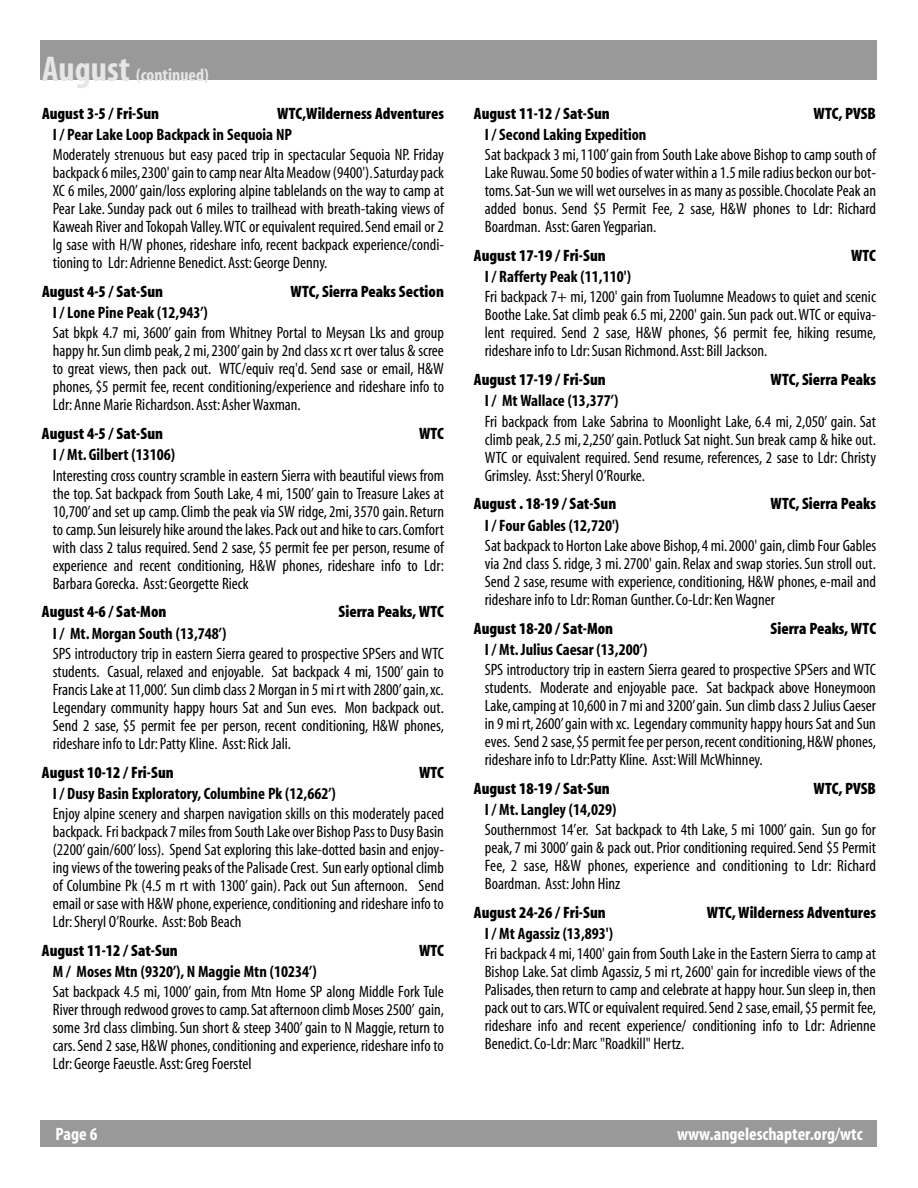
<style>
.page{position:relative;width:918px;height:1188px;background:#fff}
.page>*{position:absolute;margin:0;border:0;box-sizing:border-box;transform-origin:0 0}
.t1{font:18px "Myriad MM 700 300";color:#fff}
.t2{font:18px "Myriad MM 700 300";color:#e6e6e6}
.t3{font:16.5px/18px "Myriad MM 400 300";color:#000;text-align:justify}
.t4{font:16.5px "Myriad MM 830 300";color:#000}
.t5{font:16.5px "Myriad MM 700 300";color:#000}
.s1{font-size:36px}
</style>
<div class="page">
<div style="left:40px;top:1120px;width:838px;height:28px;background:#999"></div>
<div style="left:40px;top:40px;width:838px;height:40px;background:#999"></div>
<p class="t2" style="left:42px;top:69px;width:168px"><span class="s1">August</span> (continued)</p>
<p class="t4" style="left:42px;top:108px;width:119px">August 3-5 / Fri-Sun</p>
<p class="t4" style="left:277px;top:108px;width:168px">WTC,Wilderness Adventures</p>
<p class="t5" style="left:53px;top:129px;width:241px">I / Pear Lake Loop Backpack in Sequoia NP</p>
<p class="t3" style="left:53px;top:147px;width:393px">Moderately strenuous but easy paced trip in spectacular Sequoia NP. Friday backpack 6 miles,2300' gain to camp near Alta Meadow (9400').Saturday pack XC 6 miles, 2000’ gain/loss exploring alpine tablelands on the way to camp at Pear Lake. Sunday pack out 6 miles to trailhead with breath-taking views of Kaweah River and Tokopah Valley.WTC or equivalent required.Send email or 2 lg sase with H/W phones, rideshare info, recent backpack experience/condi&shy;tioning to Ldr:Adrienne Benedict.Asst:George Denny.</p>
<p class="t4" style="left:42px;top:286px;width:123px">August 4-5 / Sat-Sun</p>
<p class="t4" style="left:291px;top:286px;width:155px">WTC, Sierra Peaks Section</p>
<p class="t5" style="left:53px;top:307px;width:157px">I / Lone Pine Peak (12,943’)</p>
<p class="t3" style="left:53px;top:325px;width:393px">Sat bkpk 4.7 mi, 3600’ gain from Whitney Portal to Meysan Lks and group happy hr.Sun climb peak, 2 mi, 2300’gain by 2nd class xc rt over talus &amp; scree to great views, then pack out. WTC/equiv req'd. Send sase or email, H&amp;W phones, $5 permit fee, recent conditioning/experience and rideshare info to Ldr:Anne Marie Richardson.Asst:Asher Waxman.</p>
<p class="t4" style="left:42px;top:428px;width:123px">August 4-5 / Sat-Sun</p>
<p class="t4" style="left:419px;top:428px;width:26px">WTC</p>
<p class="t5" style="left:53px;top:450px;width:124px">I / Mt. Gilbert (13106)</p>
<p class="t3" style="left:53px;top:468px;width:393px">Interesting cross country scramble in eastern Sierra with beautiful views from the top. Sat backpack from South Lake, 4 mi, 1500’ gain to Treasure Lakes at 10,700’ and set up camp. Climb the peak via SW ridge, 2mi, 3570 gain. Return tocamp.Sun leisurely hike around the lakes.Pack out and hike to cars.Comfort with class 2 talus required. Send 2 sase, $5 permit fee per person, resume of experience and recent conditioning, H&amp;W phones, rideshare info to Ldr:<br>Barbara Gorecka. Asst:Georgette Rieck</p>
<p class="t4" style="left:42px;top:606px;width:126px">August 4-6 / Sat-Mon</p>
<p class="t4" style="left:339px;top:606px;width:107px">Sierra Peaks, WTC</p>
<p class="t5" style="left:53px;top:628px;width:175px">I / Mt. Morgan South (13,748’)</p>
<p class="t3" style="left:53px;top:646px;width:393px">SPS introductory trip in eastern Sierra geared to prospective SPSers and WTC students. Casual, relaxed and enjoyable. Sat backpack 4 mi, 1500’ gain to Francis Lake at 11,000’. Sun climb class 2 Morgan in 5 mi rt with 2800’gain,xc.<br>Legendary community happy hours Sat and Sun eves. Mon backpack out.<br>Send 2 sase, $5 permit fee per person, recent conditioning, H&amp;W phones, rideshare info to Ldr:Patty Kline. Asst:Rick Jali.</p>
<p class="t4" style="left:42px;top:767px;width:133px">August 10-12 / Fri-Sun</p>
<p class="t4" style="left:419px;top:767px;width:26px">WTC</p>
<p class="t5" style="left:53px;top:788px;width:285px">I / Dusy Basin Exploratory, Columbine Pk (12,662’)</p>
<p class="t3" style="left:53px;top:806px;width:393px">Enjoy alpine scenery and sharpen navigation skills on this moderately paced backpack. Fri backpack 7 miles from South Lake over Bishop Pass to Dusy Basin (2200’ gain/600’ loss). Spend Sat exploring this lake-dotted basin and enjoy&shy;ing views of the towering peaks of the Palisade Crest. Sun early optional climb of Columbine Pk (4.5 m rt with 1300’ gain). Pack out Sun afternoon. Send email or sase with H&amp;W phone,experience,conditioning and rideshare info to Ldr:Sheryl O’Rourke. Asst:Bob Beach</p>
<p class="t4" style="left:42px;top:945px;width:137px">August 11-12 / Sat-Sun</p>
<p class="t4" style="left:419px;top:945px;width:26px">WTC</p>
<p class="t5" style="left:53px;top:966px;width:265px">M / Moses Mtn (9320’), N Maggie Mtn (10234’)</p>
<p class="t3" style="left:53px;top:984px;width:393px">Sat backpack 4.5 mi, 1000’ gain, from Mtn Home SP along Middle Fork Tule River through redwood groves to camp.Sat afternoon climb Moses 2500’ gain, some 3rd class climbing. Sun short &amp; steep 3400’ gain to N Maggie, return to cars.Send 2 sase, H&amp;W phones, conditioning and experience, rideshare info to Ldr:George Faeustle.Asst:Greg Foerstel</p>
<p class="t4" style="left:474px;top:108px;width:137px">August 11-12 / Sat-Sun</p>
<p class="t4" style="left:814px;top:108px;width:64px">WTC, PVSB</p>
<p class="t5" style="left:485px;top:129px;width:163px">I / Second Laking Expedition</p>
<p class="t3" style="left:485px;top:147px;width:393px">Sat backpack 3 mi,1100’gain from South Lake above Bishop to camp south of Lake Ruwau.Some 50 bodies of water within a 1.5 mile radius beckon our bot&shy;toms.Sat-Sun we will wet ourselves in as many as possible.Chocolate Peak an added bonus. Send $5 Permit Fee, 2 sase, H&amp;W phones to Ldr: Richard Boardman. Asst:Garen Yegparian.</p>
<p class="t4" style="left:474px;top:250px;width:133px">August 17-19 / Fri-Sun</p>
<p class="t4" style="left:851px;top:250px;width:26px">WTC</p>
<p class="t5" style="left:485px;top:271px;width:148px">I / Rafferty Peak (11,110')</p>
<p class="t3" style="left:485px;top:289px;width:393px">Fri backpack 7+ mi, 1200' gain from Tuolumne Meadows to quiet and scenic Boothe Lake. Sat climb peak 6.5 mi, 2200' gain. Sun pack out.WTC or equiva&shy;lent required. Send 2 sase, H&amp;W phones, $6 permit fee, hiking resume, rideshare info to Ldr:Susan Richmond.Asst:Bill Jackson.</p>
<p class="t4" style="left:474px;top:374px;width:133px">August 17-19 / Fri-Sun</p>
<p class="t4" style="left:770px;top:374px;width:107px">WTC, Sierra Peaks</p>
<p class="t5" style="left:485px;top:396px;width:135px">I / Mt Wallace (13,377’)</p>
<p class="t3" style="left:485px;top:414px;width:393px">Fri backpack from Lake Sabrina to Moonlight Lake, 6.4 mi, 2,050’ gain. Sat climb peak, 2.5 mi, 2,250’ gain. Potluck Sat night. Sun break camp &amp; hike out.<br>WTC or equivalent required. Send resume, references, 2 sase to Ldr: Christy Grimsley. Asst:Sheryl O’Rourke.</p>
<p class="t4" style="left:474px;top:498px;width:144px">August . 18-19 / Sat-Sun</p>
<p class="t4" style="left:770px;top:498px;width:107px">WTC, Sierra Peaks</p>
<p class="t5" style="left:485px;top:520px;width:136px">I / Four Gables (12,720')</p>
<p class="t3" style="left:485px;top:538px;width:393px">Sat backpack to Horton Lake above Bishop,4 mi.2000' gain,climb Four Gables via 2nd class S. ridge, 3 mi. 2700' gain. Relax and swap stories. Sun stroll out.<br>Send 2 sase, resume with experience, conditioning, H&amp;W phones, e-mail and rideshare info to Ldr:Roman Gunther.Co-Ldr:Ken Wagner</p>
<p class="t4" style="left:474px;top:623px;width:141px">August 18-20 / Sat-Mon</p>
<p class="t4" style="left:771px;top:623px;width:107px">Sierra Peaks, WTC</p>
<p class="t5" style="left:485px;top:644px;width:164px">I / Mt. Julius Caesar (13,200’)</p>
<p class="t3" style="left:485px;top:662px;width:393px">SPS introductory trip in eastern Sierra geared to prospective SPSers and WTC students. Moderate and enjoyable pace. Sat backpack above Honeymoon Lake,camping at 10,600 in 7 mi and 3200’gain. Sun climb class 2 Julius Caeser in 9 mi rt,2600’gain with xc. Legendary community happy hours Sat and Sun eves. Send 2 sase,$5 permit fee per person,recent conditioning,H&amp;W phones, rideshare info to Ldr:Patty Kline. Asst:Will McWhinney.</p>
<p class="t4" style="left:474px;top:783px;width:137px">August 18-19 / Sat-Sun</p>
<p class="t4" style="left:814px;top:783px;width:64px">WTC, PVSB</p>
<p class="t5" style="left:485px;top:804px;width:133px">I / Mt. Langley (14,029)</p>
<p class="t3" style="left:485px;top:822px;width:393px">Southernmost 14’er. Sat backpack to 4th Lake, 5 mi 1000’ gain. Sun go for peak, 7 mi 3000’ gain &amp; pack out. Prior conditioning required. Send $5 Permit Fee, 2 sase, H&amp;W phones, experience and conditioning to Ldr: Richard Boardman. Asst:John Hinz</p>
<p class="t4" style="left:474px;top:907px;width:133px">August 24-26 / Fri-Sun</p>
<p class="t4" style="left:707px;top:907px;width:171px">WTC, Wilderness Adventures</p>
<p class="t5" style="left:485px;top:928px;width:130px">I / Mt Agassiz (13,893')</p>
<p class="t3" style="left:485px;top:946px;width:393px">Fri backpack 4 mi,1400' gain from South Lake in the Eastern Sierra to camp at Bishop Lake. Sat climb Agassiz, 5 mi rt, 2600' gain for incredible views of the Palisades, then return to camp and celebrate at happy hour.Sun sleep in, then pack out to cars.WTC or equivalent required.Send 2 sase,email,$5 permit fee, rideshare info and recent experience/ conditioning info to Ldr: Adrienne Benedict.Co-Ldr:Marc "Roadkill" Hertz.</p>
<p class="t1" style="left:56px;top:1128px;width:43px">Page 6</p>
<p class="t1" style="left:677px;top:1128px;width:187px">www.angeleschapter.org/wtc</p>
</div>
